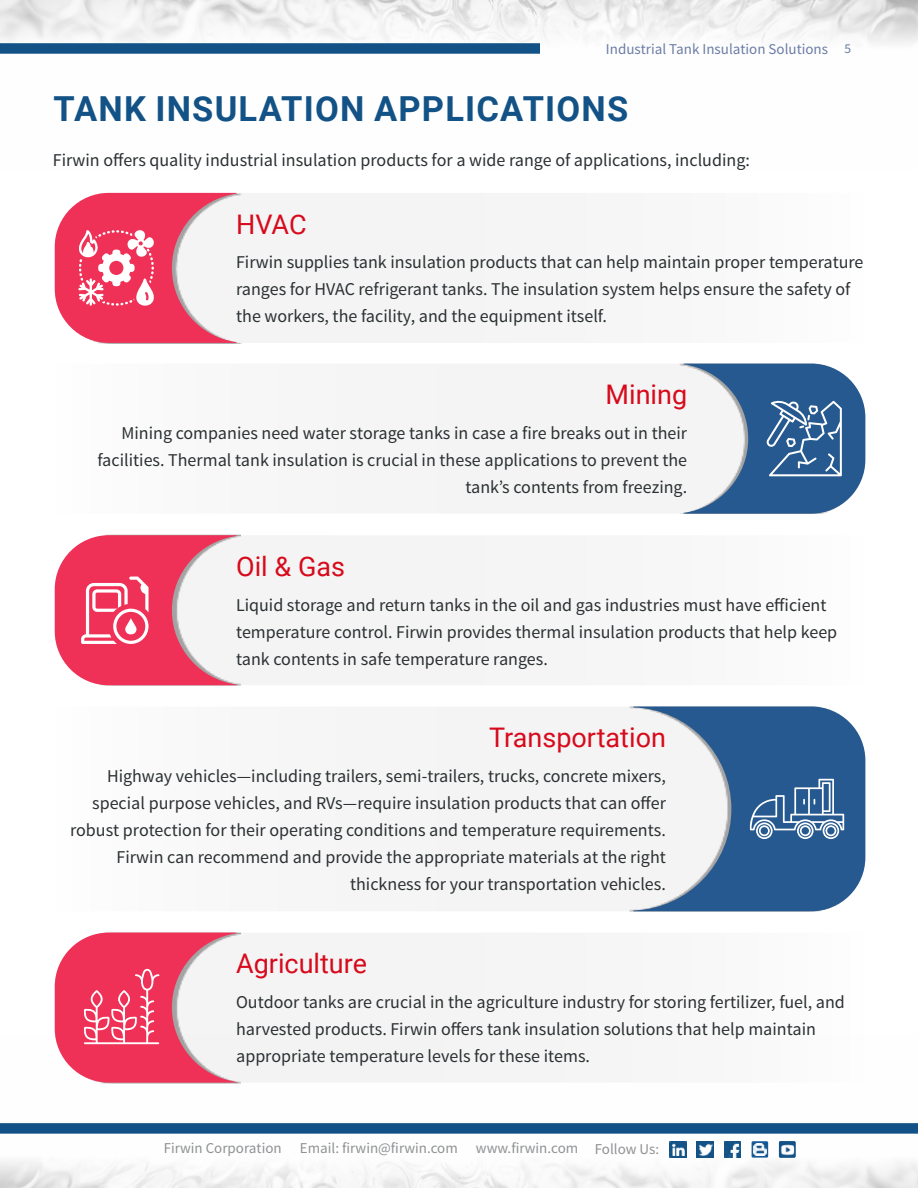
<style>
.page{position:relative;width:918px;height:1188px;background:#fff}
.page>*{position:absolute;margin:0;border:0;box-sizing:border-box;transform-origin:0 0}
.t1{font:700 34.5px "Roboto";letter-spacing:.035em;color:#135286}
.t2{font:27px "Roboto";color:#d70a1c}
.t3{font:18px/27px "Source Sans Pro";color:#2b3032}
.t4{font:15px "Source Sans Pro";color:#8f9193}
.t5{font:15px "Source Sans Pro";color:#6a7ca5}
.t6{font:13.5px "Source Sans Pro";color:#6a7ca5}
</style>
<div class="page">
<img style="left:0;top:1083px;width:918px;height:105px">
<img style="left:0;top:0;width:918px;height:44px">
<div style="left:0;top:43px;width:540px;height:11px;background:#135286"></div>
<div style="left:0;top:1123px;width:918px;height:11px;background:#135286"></div>
<img style="left:669px;top:1141px;width:17px;height:17px">
<img style="left:697px;top:1141px;width:16px;height:17px">
<img style="left:724px;top:1141px;width:17px;height:17px">
<img style="left:779px;top:1141px;width:17px;height:17px">
<svg style="left:752px;top:1141px;width:16px;height:17px"></svg>
<svg style="left:754px;top:1143px;width:12px;height:13px"></svg>
<div style="left:241px;top:193px;width:243px;height:150px;background:#f4f4f4"></div>
<div style="left:241px;top:536px;width:243px;height:149px;background:#f4f4f4"></div>
<div style="left:437px;top:364px;width:243px;height:150px;background:#f4f4f4"></div>
<div style="left:58px;top:193px;width:183px;height:151px;background:#f4f4f4"></div>
<svg style="left:55px;top:193px;width:182px;height:150px"></svg>
<div style="left:59px;top:534px;width:182px;height:152px;background:#f4f4f4"></div>
<svg style="left:55px;top:535px;width:182px;height:150px"></svg>
<div style="left:680px;top:364px;width:182px;height:150px;background:#f4f4f4"></div>
<svg style="left:684px;top:364px;width:181px;height:150px"></svg>
<div style="left:241px;top:933px;width:323px;height:149px;background:#f4f4f4"></div>
<div style="left:437px;top:707px;width:192px;height:204px;background:#f4f4f4"></div>
<div style="left:629px;top:707px;width:233px;height:205px;background:#f4f4f4"></div>
<svg style="left:633px;top:707px;width:232px;height:204px;fill:#26598f"></svg>
<svg style="left:750px;top:779px;width:94px;height:60px;background:#5980a9"></svg>
<div style="left:59px;top:932px;width:182px;height:151px;background:#f4f4f4"></div>
<svg style="left:55px;top:933px;width:182px;height:150px"></svg>
<p class="t5" style="left:606px;top:39px;width:224px">Industrial Tank Insulation Solutions</p>
<h2 class="t1" style="left:54px;top:85px;width:576px">TANK INSULATION APPLICATIONS</h2>
<p class="t3" style="left:53px;top:147px;width:698px">Firwin offers quality industrial insulation products for a wide range of applications, including:</p>
<p class="t6" style="left:844px;top:40px;width:8px">5</p>
<h3 class="t2" style="left:236px;top:205px;width:72px">HVAC</h3>
<p class="t3" style="left:236px;top:249px;width:629px">Firwin supplies tank insulation products that can help maintain proper temperature ranges for HVAC refrigerant tanks. The insulation system helps ensure the safety of the workers, the facility, and the equipment itself.</p>
<h3 class="t2" style="left:606px;top:376px;width:83px">Mining</h3>
<p class="t3" style="left:97px;top:420px;width:591px;text-align:right">Mining companies need water storage tanks in case a fire breaks out in their facilities. Thermal tank insulation is crucial in these applications to prevent the tank’s contents from freezing.</p>
<h3 class="t2" style="left:236px;top:547px;width:110px">Oil &amp; Gas</h3>
<p class="t3" style="left:236px;top:592px;width:603px">Liquid storage and return tanks in the oil and gas industries must have efficient temperature control. Firwin provides thermal insulation products that help keep tank contents in safe temperature ranges.</p>
<h3 class="t2" style="left:489px;top:719px;width:178px">Transportation</h3>
<p class="t3" style="left:70px;top:763px;width:597px;text-align:right">Highway vehicles—including trailers, semi-trailers, trucks, concrete mixers, special purpose vehicles, and RVs—require insulation products that can offer robust protection for their operating conditions and temperature requirements.<br>Firwin can recommend and provide the appropriate materials at the right thickness for your transportation vehicles.</p>
<h3 class="t2" style="left:236px;top:945px;width:132px">Agriculture</h3>
<p class="t3" style="left:236px;top:989px;width:610px">Outdoor tanks are crucial in the agriculture industry for storing fertilizer, fuel, and harvested products. Firwin offers tank insulation solutions that help maintain appropriate temperature levels for these items.</p>
<p class="t4" style="left:164px;top:1139px;width:416px">Firwin Corporation Email: firwin@firwin.com www.firwin.com</p>
<p class="t4" style="left:595px;top:1139px;width:66px">Follow Us:</p>
</div>
